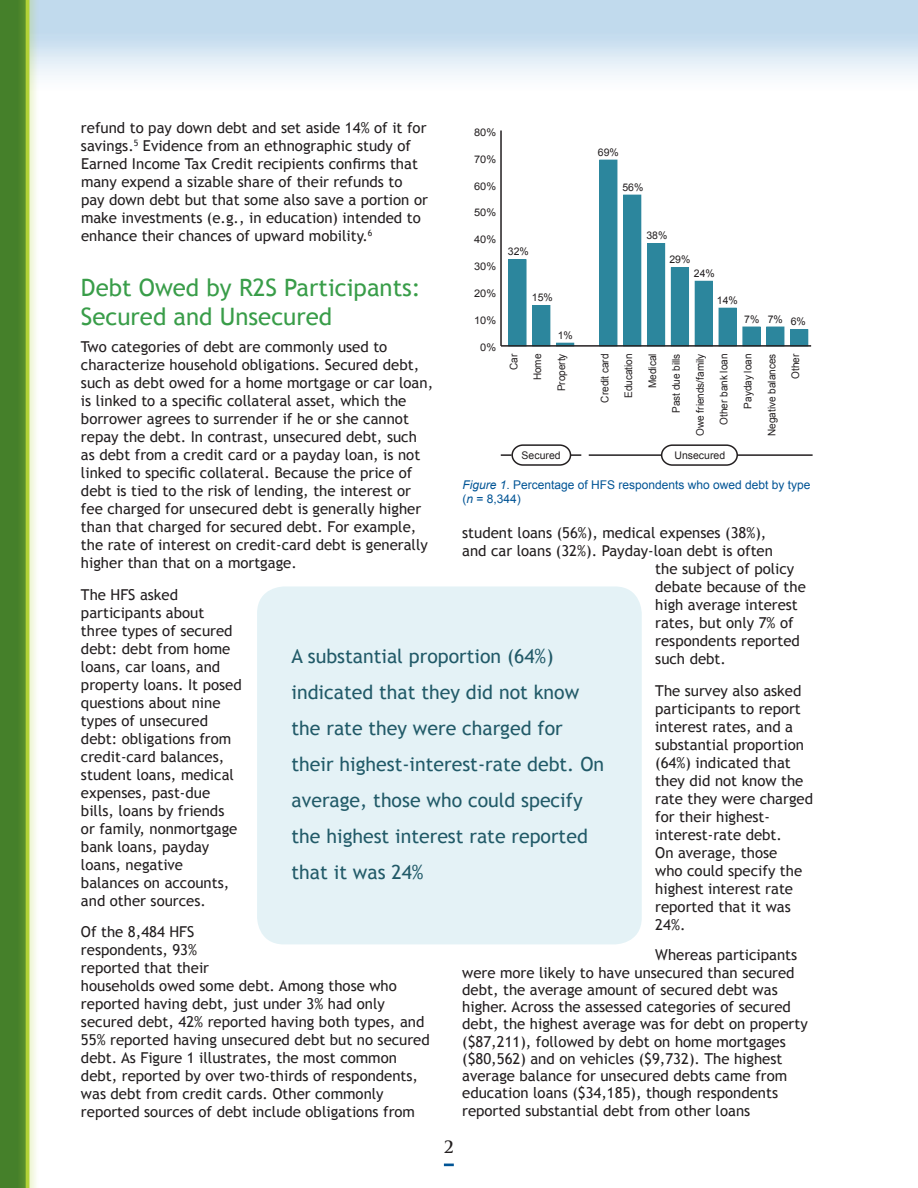
<style>
.page{position:relative;width:918px;height:1188px;background:#fff}
.page>*{position:absolute;margin:0;border:0;box-sizing:border-box;transform-origin:0 0}
.t1{font:24px/28.8px "Trebuchet MS";color:#399d49}
.t2{font:19.5px/36px "Trebuchet MS";color:#215a68}
.t3{font:700 16.5px "Trajan Pro";color:#231f20}
.t4{font:15px/18px "Trebuchet MS";color:#231f20}
.t5{font:12px/14.4px "Arial";color:#005495}
.t6{font:10.5px "Arial";color:#231f20;scale:.95 1}
.t7{font:10.5px "Arial";color:#231f20}
.t8{font:10.5px "Arial";color:#231f20;scale:1.05 1}
.s1{font-style:italic}
</style>
<div class="page">
<div style="left:0;top:0;width:918px;height:100px;background:linear-gradient(to bottom,#b1d1e9,#fff)"></div>
<div style="left:0;top:0;width:28px;height:1188px;background:#45802a"></div>
<div style="left:16px;top:0;width:23px;height:1188px;background:#b3d237;opacity:.75"></div>
<hr style="left:26px;top:0;width:3px;height:1188px;background:#b3d237">
<svg style="left:444px;top:1164px;width:10px;height:2px"></svg>
<hr style="left:500px;top:130px;width:2px;height:216px;background:#231f20">
<div style="left:509px;top:260px;width:17px;height:86px;background:#2c869d"></div>
<div style="left:508px;top:259px;width:18px;height:87px;border:1px solid #2c869d"></div>
<div style="left:533px;top:306px;width:17px;height:40px;background:#2c869d"></div>
<div style="left:532px;top:305px;width:18px;height:41px;border:1px solid #2c869d"></div>
<div style="left:556px;top:343px;width:18px;height:3px;border:1px solid #2c869d"></div>
<div style="left:600px;top:160px;width:17px;height:186px;background:#2c869d"></div>
<div style="left:599px;top:160px;width:18px;height:186px;border:1px solid #2c869d"></div>
<div style="left:624px;top:195px;width:17px;height:151px;background:#2c869d"></div>
<div style="left:623px;top:195px;width:18px;height:151px;border:1px solid #2c869d"></div>
<div style="left:647px;top:244px;width:18px;height:102px;background:#2c869d"></div>
<div style="left:671px;top:268px;width:18px;height:78px;background:#2c869d"></div>
<div style="left:695px;top:281px;width:17px;height:65px;background:#2c869d"></div>
<div style="left:695px;top:281px;width:18px;height:65px;border:1px solid #2c869d"></div>
<div style="left:719px;top:308px;width:17px;height:38px;background:#2c869d"></div>
<div style="left:719px;top:308px;width:18px;height:38px;border:1px solid #2c869d"></div>
<div style="left:743px;top:327px;width:17px;height:19px;background:#2c869d"></div>
<div style="left:767px;top:327px;width:17px;height:19px;background:#2c869d"></div>
<div style="left:766px;top:327px;width:18px;height:19px;border:1px solid #2c869d"></div>
<div style="left:791px;top:330px;width:17px;height:16px;background:#2c869d"></div>
<div style="left:790px;top:329px;width:18px;height:17px;border:1px solid #2c869d"></div>
<hr style="left:501px;top:345px;width:310px;height:2px;background:#231f20">
<svg style="left:501px;top:444px;width:80px;height:22px"></svg>
<svg style="left:661px;top:444px;width:77px;height:22px"></svg>
<hr style="left:589px;top:454px;width:72px;height:2px;background:#231f20">
<hr style="left:737px;top:454px;width:76px;height:2px;background:#231f20">
<div style="left:257px;top:586px;width:385px;height:358px;background:#e4f2f6;border-radius:27px"></div>
<p class="t4" style="left:81px;top:118px;width:348px">refund to pay down debt and set aside 14% of it for savings.<sup>5</sup> Evidence from an ethnographic study of Earned Income Tax Credit recipients confirms that many expend a sizable share of their refunds to pay down debt but that some also save a portion or make investments (e.g., in education) intended to enhance their chances of upward mobility.<sup>6</sup></p>
<h1 class="t1" style="left:81px;top:274px;width:341px">Debt Owed by R2S Participants:<br>Secured and Unsecured</h1>
<p class="t4" style="left:81px;top:338px;width:354px">Two categories of debt are commonly used to characterize household obligations. Secured debt, such as debt owed for a home mortgage or car loan, is linked to a specific collateral asset, which the borrower agrees to surrender if he or she cannot repay the debt. In contrast, unsecured debt, such as debt from a credit card or a payday loan, is not linked to specific collateral. Because the price of debt is tied to the risk of lending, the interest or fee charged for unsecured debt is generally higher than that charged for secured debt. For example, the rate of interest on credit-card debt is generally higher than that on a mortgage.</p>
<p class="t4" style="left:81px;top:586px;width:162px">The HFS asked participants about three types of secured debt: debt from home loans, car loans, and property loans. It posed questions about nine types of unsecured debt: obligations from credit-card balances, student loans, medical expenses, past-due bills, loans by friends or family, nonmortgage bank loans, payday loans, negative balances on accounts, and other sources.</p>
<p class="t4" style="left:81px;top:923px;width:350px">Of the 8,484 HFS<br>respondents, 93%<br>reported that their<br>households owed some debt. Among those who reported having debt, just under 3% had only secured debt, 42% reported having both types, and 55% reported having unsecured debt but no secured debt. As Figure 1 illustrates, the most common debt, reported by over two-thirds of respondents, was debt from credit cards. Other commonly reported sources of debt include obligations from</p>
<p class="t8" style="left:474px;top:125px;width:23px">80%</p>
<p class="t7" style="left:598px;top:145px;width:23px">69%</p>
<p class="t8" style="left:474px;top:152px;width:23px">70%</p>
<p class="t8" style="left:474px;top:179px;width:23px">60%</p>
<p class="t7" style="left:622px;top:180px;width:23px">56%</p>
<p class="t8" style="left:474px;top:206px;width:23px">50%</p>
<p class="t7" style="left:646px;top:229px;width:23px">38%</p>
<p class="t8" style="left:474px;top:233px;width:23px">40%</p>
<p class="t7" style="left:508px;top:245px;width:23px">32%</p>
<p class="t7" style="left:669px;top:253px;width:23px">29%</p>
<p class="t8" style="left:474px;top:260px;width:23px">30%</p>
<p class="t7" style="left:694px;top:266px;width:23px">24%</p>
<p class="t8" style="left:474px;top:287px;width:23px">20%</p>
<p class="t7" style="left:532px;top:290px;width:23px">15%</p>
<p class="t7" style="left:717px;top:293px;width:23px">14%</p>
<p class="t7" style="left:744px;top:312px;width:63px">7% 7% 6%</p>
<p class="t8" style="left:474px;top:314px;width:23px">10%</p>
<p class="t7" style="left:558px;top:328px;width:17px">1%</p>
<p class="t8" style="left:480px;top:341px;width:17px">0%</p>
<p class="t6" style="left:789px;top:379px;width:28px;rotate:-90deg">Other</p>
<p class="t6" style="left:507px;top:370px;width:19px;rotate:-90deg">Car</p>
<p class="t6" style="left:555px;top:391px;width:41px;rotate:-90deg">Property</p>
<p class="t6" style="left:693px;top:436px;width:88px;rotate:-90deg">Owe friends/family</p>
<p class="t6" style="left:669px;top:413px;width:64px;rotate:-90deg">Past due bills</p>
<p class="t6" style="left:765px;top:436px;width:88px;rotate:-90deg">Negative balances</p>
<p class="t6" style="left:531px;top:380px;width:30px;rotate:-90deg">Home</p>
<p class="t6" style="left:622px;top:398px;width:48px;rotate:-90deg">Education</p>
<p class="t6" style="left:741px;top:409px;width:59px;rotate:-90deg">Payday loan</p>
<p class="t6" style="left:717px;top:425px;width:76px;rotate:-90deg">Other bank loan</p>
<p class="t6" style="left:646px;top:388px;width:38px;rotate:-90deg">Medical</p>
<p class="t6" style="left:598px;top:403px;width:53px;rotate:-90deg">Credit card</p>
<p class="t7" style="left:522px;top:448px;width:41px">Secured</p>
<p class="t7" style="left:674px;top:448px;width:52px">Unsecured</p>
<p class="t5" style="left:462px;top:477px;width:350px"><span class="s1">Figure 1</span>. Percentage of HFS respondents who owed debt by type (<span class="s1">n</span> = 8,344)</p>
<p class="t4" style="left:462px;top:524px;width:306px">student loans (56%), medical expenses (38%),</p>
<p class="t4" style="left:462px;top:542px;width:312px">and car loans (32%). Payday-loan debt is often</p>
<p class="t4" style="left:655px;top:560px;width:141px">the subject of policy</p>
<p class="t4" style="left:655px;top:578px;width:152px">debate because of the</p>
<p class="t4" style="left:655px;top:596px;width:144px">high average interest</p>
<p class="t4" style="left:655px;top:614px;width:140px">rates, but only 7% of</p>
<p class="t4" style="left:655px;top:632px;width:146px">respondents reported</p>
<p class="t4" style="left:655px;top:650px;width:72px">such debt.</p>
<p class="t4" style="left:655px;top:681px;width:159px">The survey also asked participants to report interest rates, and a substantial proportion (64%) indicated that they did not know the rate they were charged for their highest&shy;interest-rate debt.<br>On average, those<br>who could specify the highest interest rate reported that it was<br>24%.</p>
<p class="t4" style="left:462px;top:947px;width:347px;line-height:17.2px;text-indent:193px">Whereas participants were more likely to have unsecured than secured debt, the average amount of secured debt was higher. Across the assessed categories of secured debt, the highest average was for debt on property ($87,211), followed by debt on home mortgages ($80,562) and on vehicles ($9,732). The highest average balance for unsecured debts came from education loans ($34,185), though respondents reported substantial debt from other loans</p>
<h2 class="t2" style="left:292px;top:639px;width:314px">A substantial proportion (64%) indicated that they did not know the rate they were charged for their highest-interest-rate debt. On average, those who could specify the highest interest rate reported that it was 24%</h2>
<p class="t3" style="left:444px;top:1137px;width:11px">2</p>
</div>
